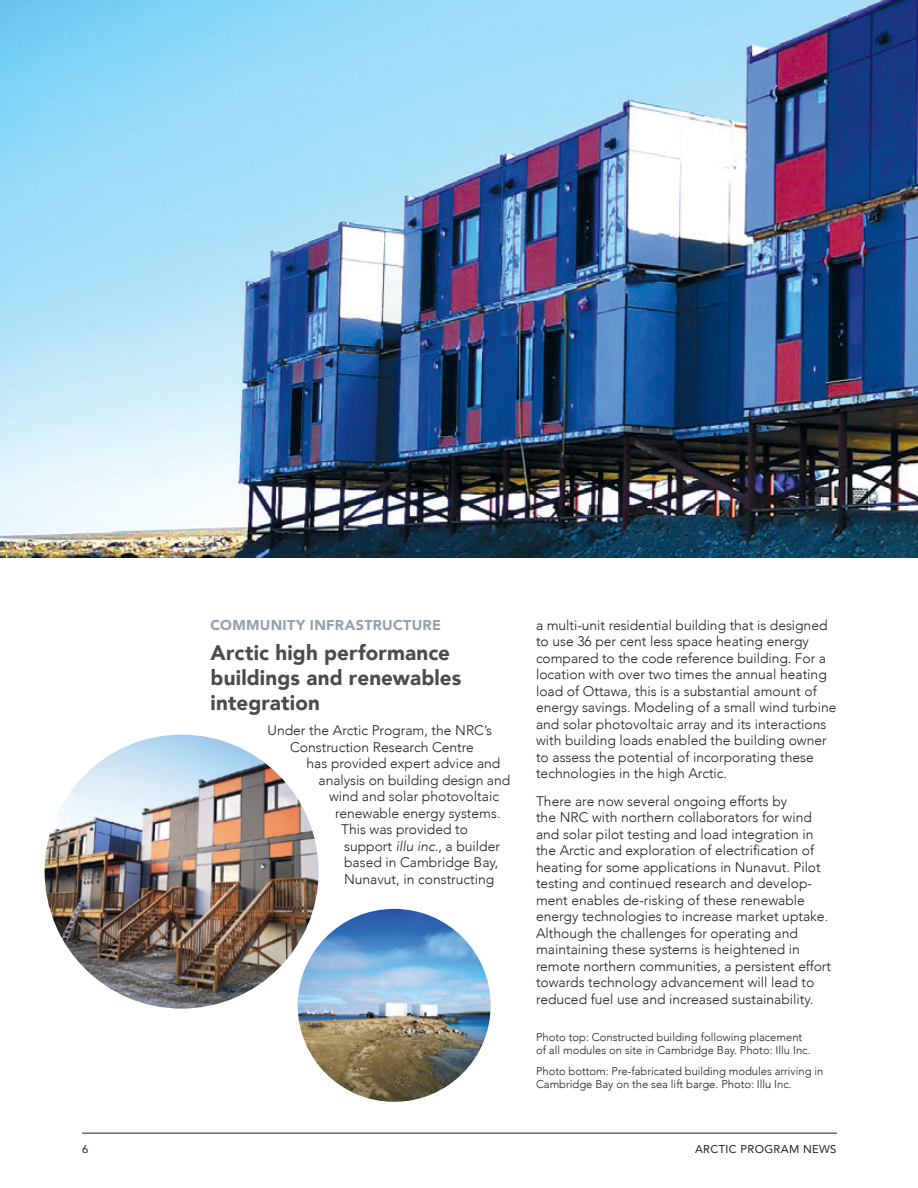
<style>
.page{position:relative;width:918px;height:1188px;background:#fff}
.page>*{position:absolute;margin:0;border:0;box-sizing:border-box;transform-origin:0 0}
.head_02_e{font:900 21px/25.2px "Avenir";letter-spacing:.005em;color:#4b4c4d}
.head_01_e{font:900 14.25px "Avenir";letter-spacing:.02em;color:#93a2ae}
.body_e{font:300 13.8px/16.5px "Avenir";color:#231f20}
.caption_e{font:300 11.25px/13.5px "Avenir";color:#231f20}
.body_e-2{font:11.25px "Avenir";letter-spacing:.03em;color:#231f20}
.s1{font-style:italic}
</style>
<div class="page">
<img style="left:0;top:0;width:918px;height:557px">
<img style="left:45px;top:735px;width:274px;height:274px;border-radius:137px">
<img style="left:298px;top:909px;width:193px;height:193px;border-radius:96px">
<hr style="left:82px;top:1133px;width:755px;height:1px;background:#231f20">
<p class="head_01_e" style="left:211px;top:613px;width:232px">COMMUNITY INFRASTRUCTURE</p>
<p class="head_02_e" style="left:211px;top:639px;width:252px">Arctic high performance buildings and renewables integration</p>
<p class="body_e" style="left:268px;top:722px;width:226px">Under the Arctic Program, the NRC’s</p>
<p class="body_e" style="left:290px;top:739px;width:185px">Construction Research Centre</p>
<p class="body_e" style="left:307px;top:755px;width:195px">has provided expert advice and</p>
<p class="body_e" style="left:319px;top:772px;width:193px">analysis on building design and</p>
<p class="body_e" style="left:329px;top:788px;width:171px">wind and solar photovoltaic</p>
<p class="body_e" style="left:335px;top:805px;width:167px">renewable energy systems.</p>
<p class="body_e" style="left:341px;top:821px;width:128px">This was provided to</p>
<p class="body_e" style="left:344px;top:838px;width:158px">support <span class="s1">illu inc.</span>, a builder</p>
<p class="body_e" style="left:344px;top:854px;width:156px">based in Cambridge Bay,</p>
<p class="body_e" style="left:344px;top:871px;width:152px">Nunavut, in constructing</p>
<p class="body_e" style="left:536px;top:617px;width:302px">a multi-unit residential building that is designed to use 36 per cent less space heating energy compared to the code reference building. For a location with over two times the annual heating load of Ottawa, this is a substantial amount of energy savings. Modeling of a small wind turbine and solar photovoltaic array and its interactions with building loads enabled the building owner to assess the potential of incorporating these technologies in the high Arctic.</p>
<p class="body_e" style="left:536px;top:793px;width:297px">There are now several ongoing efforts by<br>the NRC with northern collaborators for wind and solar pilot testing and load integration in the Arctic and exploration of electrification of heating for some applications in Nunavut. Pilot testing and continued research and develop&shy;ment enables de-risking of these renewable energy technologies to increase market uptake.<br>Although the challenges for operating and maintaining these systems is heightened in remote northern communities, a persistent effort towards technology advancement will lead to reduced fuel use and increased sustainability.</p>
<p class="caption_e" style="left:536px;top:1030px;width:276px">Photo top: Constructed building following placement of all modules on site in Cambridge Bay. Photo: Illu Inc.</p>
<p class="caption_e" style="left:536px;top:1064px;width:289px">Photo bottom: Pre-fabricated building modules arriving in<br>Cambridge Bay on the sea lift barge. Photo: Illu Inc.</p>
<p class="body_e-2" style="left:82px;top:1140px;width:8px">6</p>
<p class="body_e-2" style="left:695px;top:1140px;width:143px">ARCTIC PROGRAM NEWS</p>
</div>
